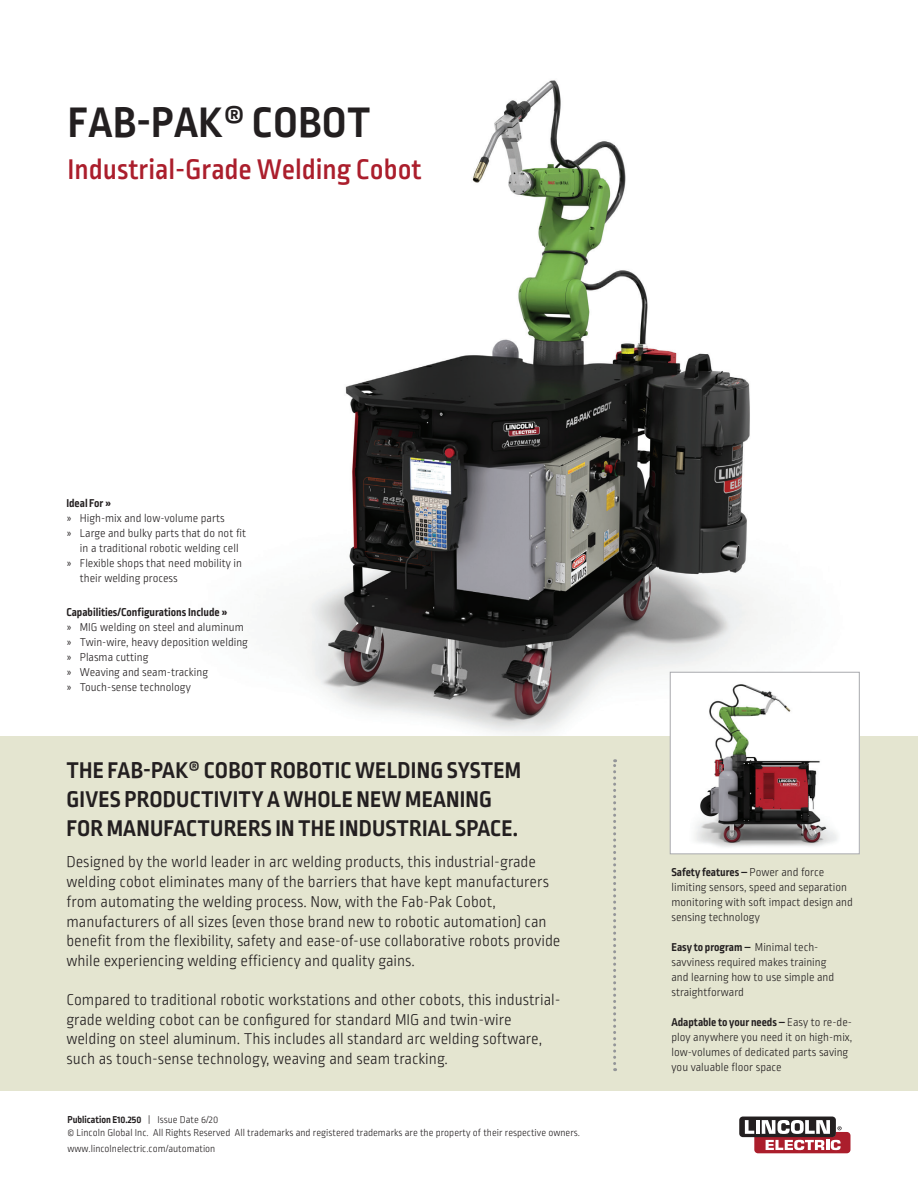
<style>
.page{position:relative;width:918px;height:1188px;background:#fff}
.page>*{position:absolute;margin:0;border:0;box-sizing:border-box;transform-origin:0 0}
.t1{font:700 45px "Ropa Sans Pro";letter-spacing:.01em;color:#231f20}
.t2{font:500 30px "Ropa Sans Pro";color:#ab1e2c}
.t3{font:700 24px/28.8px "Ropa Sans Pro";letter-spacing:.01em;color:#231f20}
.t4{font:300 16.5px/19.8px "Ropa Sans Pro";color:#231f20}
.t5{font:300 12px/15px "Ropa Sans Pro";color:#231f20}
.t6{font:700 12px "Ropa Sans Pro";color:#231f20}
.t7{font:300 10.5px/12.6px "Ropa Sans Pro";color:#231f20}
.s1{font-weight:700}
</style>
<div class="page">
<div style="left:0;top:737px;width:918px;height:354px;background:#e4e5d0"></div>
<img style="left:299px;top:80px;width:561px;height:656px">
<img style="left:672px;top:674px;width:186px;height:177px">
<div style="left:670px;top:672px;width:190px;height:182px;border:1px solid #a8a9ad"></div>
<div style="left:739px;top:1117px;width:97px;height:20px;background:#231f20;border-radius:4px"></div>
<svg style="left:745px;top:1120px;width:105px;height:33px"></svg>
<svg style="left:613px;top:759px;width:3px;height:312px"></svg>
<h1 class="t1" style="left:68px;top:97px;width:305px">FAB-PAK® COBOT</h1>
<h2 class="t2" style="left:68px;top:153px;width:356px">Industrial-Grade Welding Cobot</h2>
<p class="t6" style="left:66px;top:496px;width:46px">Ideal For »</p>
<p class="t5" style="left:66px;top:511px;width:160px">» High-mix and low-volume parts</p>
<p class="t5" style="left:66px;top:526px;width:181px">» Large and bulky parts that do not fit</p>
<p class="t5" style="left:80px;top:541px;width:160px">in a traditional robotic welding cell</p>
<p class="t5" style="left:66px;top:556px;width:177px">» Flexible shops that need mobility in</p>
<p class="t5" style="left:80px;top:571px;width:99px">their welding process</p>
<p class="t6" style="left:66px;top:605px;width:163px">Capabilities/Configurations Include »</p>
<p class="t5" style="left:66px;top:620px;width:183px">» MIG welding on steel and aluminum » Twin-wire, heavy deposition welding » Plasma cutting<br>» Weaving and seam-tracking<br>» Touch-sense technology</p>
<h3 class="t3" style="left:67px;top:758px;width:456px">THE FAB-PAK® COBOT ROBOTIC WELDING SYSTEM<br>GIVES PRODUCTIVITY A WHOLE NEW MEANING<br>FOR MANUFACTURERS IN THE INDUSTRIAL SPACE.</h3>
<p class="t4" style="left:66px;top:853px;width:496px">Designed by the world leader in arc welding products, this industrial-grade welding cobot eliminates many of the barriers that have kept manufacturers from automating the welding process. Now, with the Fab-Pak Cobot, manufacturers of all sizes (even those brand new to robotic automation) can benefit from the flexibility, safety and ease-of-use collaborative robots provide while experiencing welding efficiency and quality gains.</p>
<p class="t4" style="left:66px;top:991px;width:496px">Compared to traditional robotic workstations and other cobots, this industrial&shy;grade welding cobot can be configured for standard MIG and twin-wire welding on steel aluminum. This includes all standard arc welding software, such as touch-sense technology, weaving and seam tracking.</p>
<p class="t7" style="left:68px;top:1114px;width:514px"><span class="s1">Publication E10.250</span> | Issue Date 6/20<br>© Lincoln Global Inc. All Rights Reserved All trademarks and registered trademarks are the property of their respective owners.</p>
<p class="t7" style="left:68px;top:1143px;width:149px">www.lincolnelectric.com/automation</p>
<p class="t5" style="left:671px;top:865px;width:183px"><span class="s1">Safety features –</span> Power and force limiting sensors, speed and separation monitoring with soft impact design and sensing technology</p>
<p class="t5" style="left:671px;top:940px;width:164px"><span class="s1">Easy to program –</span> Minimal tech&shy;savviness required makes training and learning how to use simple and straightforward</p>
<p class="t5" style="left:671px;top:1015px;width:182px"><span class="s1">Adaptable to your needs –</span> Easy to re-de&shy;ploy anywhere you need it on high-mix, low-volumes of dedicated parts saving you valuable floor space</p>
</div>
